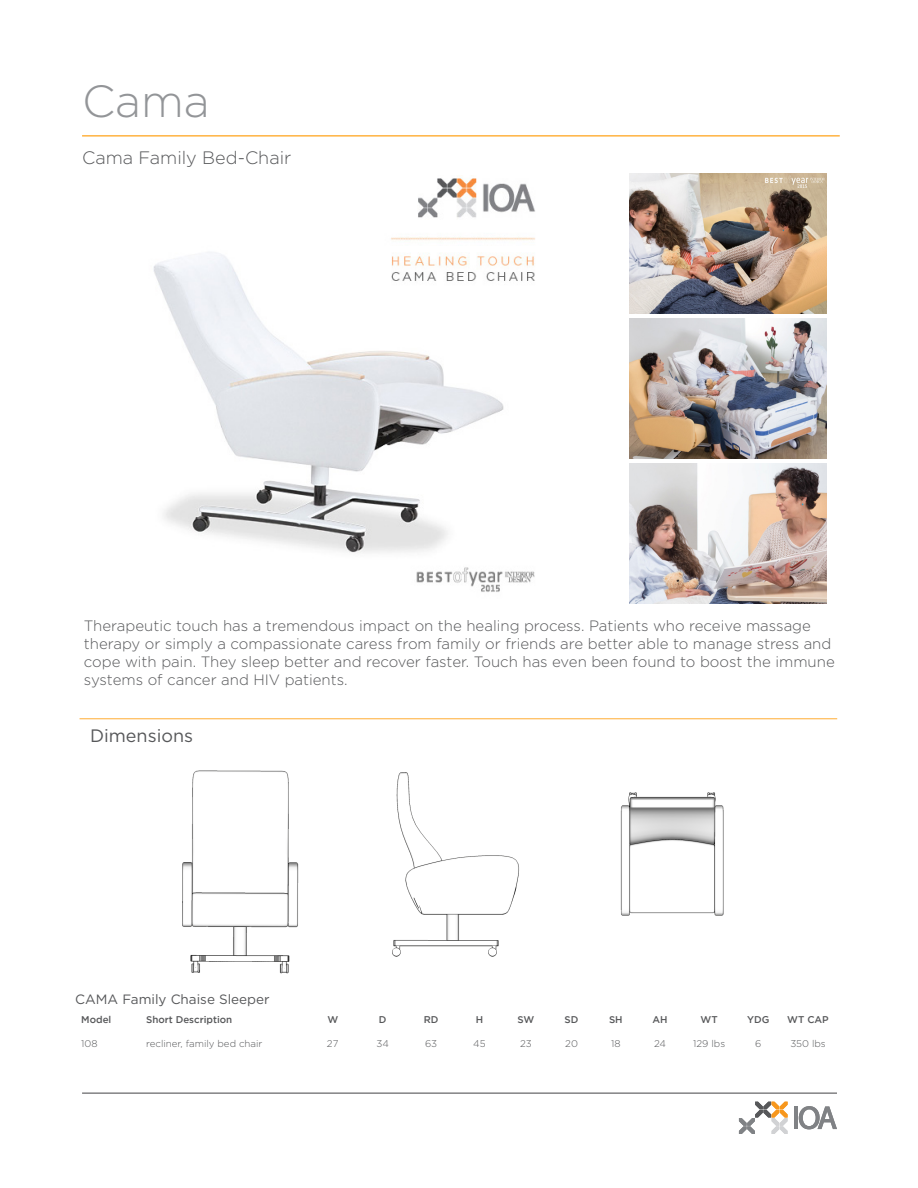
<style>
.page{position:relative;width:918px;height:1188px;background:#fff}
.page>*{position:absolute;margin:0;border:0;box-sizing:border-box;transform-origin:0 0}
.t1{font:300 45px "Gotham";color:#939598}
.t2{font:300 18px "Gotham";color:#57585a}
.t3{font:18px "Gotham";color:#57585a}
.t4{font:300 15px/18px "Gotham";color:#57585a}
.t5{font:13.5px "Gotham";color:#57585a}
.t6{font:300 9.75px "Gotham";color:#57585a}
.t7{font:500 9.75px "Gotham";color:#57585a}
</style>
<div class="page">
<hr style="left:82px;top:1093px;width:755px;height:1px;background:#57585a">
<hr style="left:82px;top:135px;width:758px;height:1px;background:#f90">
<svg style="left:739px;top:1102px;width:49px;height:32px"></svg>
<hr style="left:794px;top:1107px;width:4px;height:22px;background:#808285">
<svg style="left:799px;top:1106px;width:38px;height:23px"></svg>
<hr style="left:80px;top:718px;width:757px;height:1px;background:#ffad33">
<img style="left:630px;top:173px;width:197px;height:141px">
<img style="left:630px;top:318px;width:197px;height:141px">
<img style="left:630px;top:463px;width:197px;height:141px">
<img style="left:153px;top:177px;width:382px;height:415px">
<img style="left:182px;top:770px;width:117px;height:204px">
<img style="left:392px;top:772px;width:127px;height:185px">
<img style="left:620px;top:792px;width:104px;height:124px">
<p class="t1" style="left:82px;top:73px;width:129px">Cama</p>
<p class="t2" style="left:82px;top:146px;width:211px">Cama Family Bed-Chair</p>
<p class="t4" style="left:84px;top:616px;width:752px">Therapeutic touch has a tremendous impact on the healing process. Patients who receive massage therapy or simply a compassionate caress from family or friends are better able to manage stress and cope with pain. They sleep better and recover faster. Touch has even been found to boost the immune systems of cancer and HIV patients.</p>
<p class="t3" style="left:90px;top:724px;width:105px">Dimensions</p>
<p class="t5" style="left:75px;top:991px;width:196px">CAMA Family Chaise Sleeper</p>
<p class="t7" style="left:81px;top:1014px;width:32px">Model</p>
<p class="t7" style="left:146px;top:1014px;width:88px">Short Description</p>
<p class="t7" style="left:327px;top:1014px;width:12px">W</p>
<p class="t7" style="left:379px;top:1014px;width:9px">D</p>
<p class="t7" style="left:424px;top:1014px;width:16px">RD</p>
<p class="t7" style="left:476px;top:1014px;width:9px">H</p>
<p class="t7" style="left:517px;top:1014px;width:19px">SW</p>
<p class="t7" style="left:565px;top:1014px;width:15px">SD</p>
<p class="t7" style="left:609px;top:1014px;width:15px">SH</p>
<p class="t7" style="left:653px;top:1014px;width:17px">AH</p>
<p class="t7" style="left:701px;top:1014px;width:19px">WT</p>
<p class="t7" style="left:747px;top:1014px;width:24px">YDG</p>
<p class="t7" style="left:787px;top:1014px;width:43px">WT CAP</p>
<p class="t6" style="left:81px;top:1037px;width:18px">108</p>
<p class="t6" style="left:146px;top:1037px;width:118px">recliner, family bed chair</p>
<p class="t6" style="left:327px;top:1037px;width:13px">27</p>
<p class="t6" style="left:376px;top:1037px;width:14px">34</p>
<p class="t6" style="left:425px;top:1037px;width:14px">63</p>
<p class="t6" style="left:473px;top:1037px;width:14px">45</p>
<p class="t6" style="left:520px;top:1037px;width:13px">23</p>
<p class="t6" style="left:565px;top:1037px;width:14px">20</p>
<p class="t6" style="left:611px;top:1037px;width:11px">18</p>
<p class="t6" style="left:654px;top:1037px;width:13px">24</p>
<p class="t6" style="left:693px;top:1037px;width:33px">129 lbs</p>
<p class="t6" style="left:755px;top:1037px;width:8px">6</p>
<p class="t6" style="left:790px;top:1037px;width:37px">350 lbs</p>
</div>
